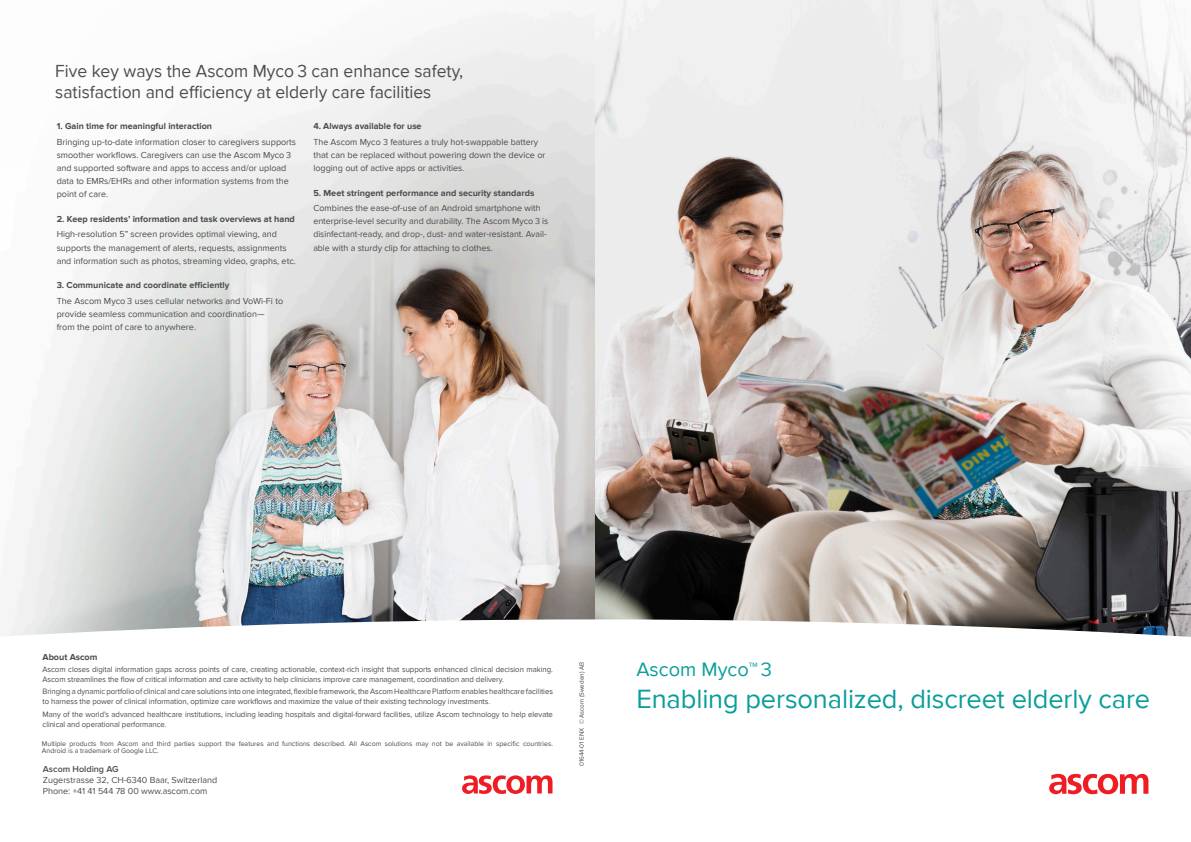
<style>
.page{position:relative;width:1191px;height:842px;background:#fff}
.page>*{position:absolute;margin:0;border:0;box-sizing:border-box;transform-origin:0 0}
.Body_text{font:27.2px "Proxima Nova";letter-spacing:-.005em;color:#0a9e9a}
.Body_text-2{font:20px "Proxima Nova";color:#0a9e9a}
.Body_text-3{font:18px/21px "Proxima Nova";color:#4b4c4d}
.Body_text-4{font:9px/13px "Proxima Nova";color:#4b4c4d}
.t1{font:700 9px "Proxima Nova";color:#4b4c4d}
.t2{font:8px/10px "Proxima Nova";letter-spacing:-.005em;color:#4b4c4d}
.t3{font:7px/7px "Proxima Nova";color:#4b4c4d}
.t4{font:7px "Proxima Nova";color:#636366}
.t5{font:6.5px "Proxima Nova";color:#4b4c4d}
.s1{font-weight:600}
</style>
<div class="page">
<img style="left:14px;top:0;width:1177px;height:619px">
<img style="left:14px;top:0;width:624px;height:305px">
<svg style="left:8px;top:619px;width:1183px;height:176px"></svg>
<svg style="left:462px;top:775px;width:90px;height:19px"></svg>
<svg style="left:1049px;top:774px;width:99px;height:20px"></svg>
<p class="Body_text-3" style="left:55px;top:61px;width:409px">Five key ways the Ascom Myco 3 can enhance safety, satisfaction and efficiency at elderly care facilities</p>
<p class="t1" style="left:57px;top:121px;width:157px">1. Gain time for meaningful interaction</p>
<p class="Body_text-4" style="left:57px;top:136px;width:241px">Bringing up-to-date information closer to caregivers supports smoother workflows. Caregivers can use the Ascom Myco 3 and supported software and apps to access and/or upload data to EMRs/EHRs and other information systems from the point of care.</p>
<p class="t1" style="left:57px;top:213px;width:240px">2. Keep residents’ information and task overviews at hand</p>
<p class="Body_text-4" style="left:57px;top:228px;width:241px">High-resolution 5” screen provides optimal viewing, and supports the management of alerts, requests, assignments and information such as photos, streaming video, graphs, etc.</p>
<p class="t1" style="left:57px;top:280px;width:174px">3. Communicate and coordinate efficiently</p>
<p class="Body_text-4" style="left:57px;top:294px;width:228px">The Ascom Myco 3 uses cellular networks and VoWi-Fi to provide seamless communication and coordination— from the point of care to anywhere.</p>
<p class="t1" style="left:313px;top:121px;width:110px">4. Always available for use</p>
<p class="Body_text-4" style="left:313px;top:136px;width:234px">The Ascom Myco 3 features a truly hot-swappable battery that can be replaced without powering down the device or logging out of active apps or activities.</p>
<p class="t1" style="left:313px;top:187px;width:223px">5. Meet stringent performance and security standards</p>
<p class="Body_text-4" style="left:313px;top:202px;width:237px">Combines the ease-of-use of an Android smartphone with enterprise-level security and durability. The Ascom Myco 3 is disinfectant-ready, and drop-, dust- and water-resistant. Avail&shy;able with a sturdy clip for attaching to clothes.</p>
<p class="t1" style="left:43px;top:652px;width:56px">About Ascom</p>
<p class="t2" style="left:43px;top:664px;width:512px">Ascom closes digital information gaps across points of care, creating actionable, context-rich insight that supports enhanced clinical decision making.<br>Ascom streamlines the flow of critical information and care activity to help clinicians improve care management, coordination and delivery.</p>
<p class="t2" style="left:43px;top:687px;width:512px">Bringing a dynamic portfolio of clinical and care solutions into one integrated, flexible framework, the Ascom Healthcare Platform enables healthcare facilities to harness the power of clinical information, optimize care workflows and maximize the value of their existing technology investments.</p>
<p class="t2" style="left:43px;top:710px;width:512px">Many of the world’s advanced healthcare institutions, including leading hospitals and digital-forward facilities, utilize Ascom technology to help elevate clinical and operational performance.</p>
<p class="t3" style="left:42px;top:741px;width:512px">Multiple products from Ascom and third parties support the features and functions described. All Ascom solutions may not be available in specific countries.<br>Android is a trademark of Google LLC.</p>
<p class="Body_text-4" style="left:43px;top:763px;width:176px;line-height:11px"><span class="s1">Ascom Holding AG<br></span>Zugerstrasse 32, CH-6340 Baar, Switzerland<br>Phone: +41 41 544 78 00 www.ascom.com</p>
<p class="t4" style="left:43px;top:736px;width:476px">Multiple products from Ascom and third parties support the features and functions described. All Ascom solutions may not be available in specific countries.</p>
<p class="t5" style="left:578px;top:766px;width:106px;rotate:-90deg">01644-01 ENX © Ascom (Sweden) AB</p>
<p class="Body_text-2" style="left:636px;top:658px;width:137px">Ascom Myco™ 3</p>
<p class="Body_text" style="left:636px;top:683px;width:515px">Enabling personalized, discreet elderly care</p>
</div>
